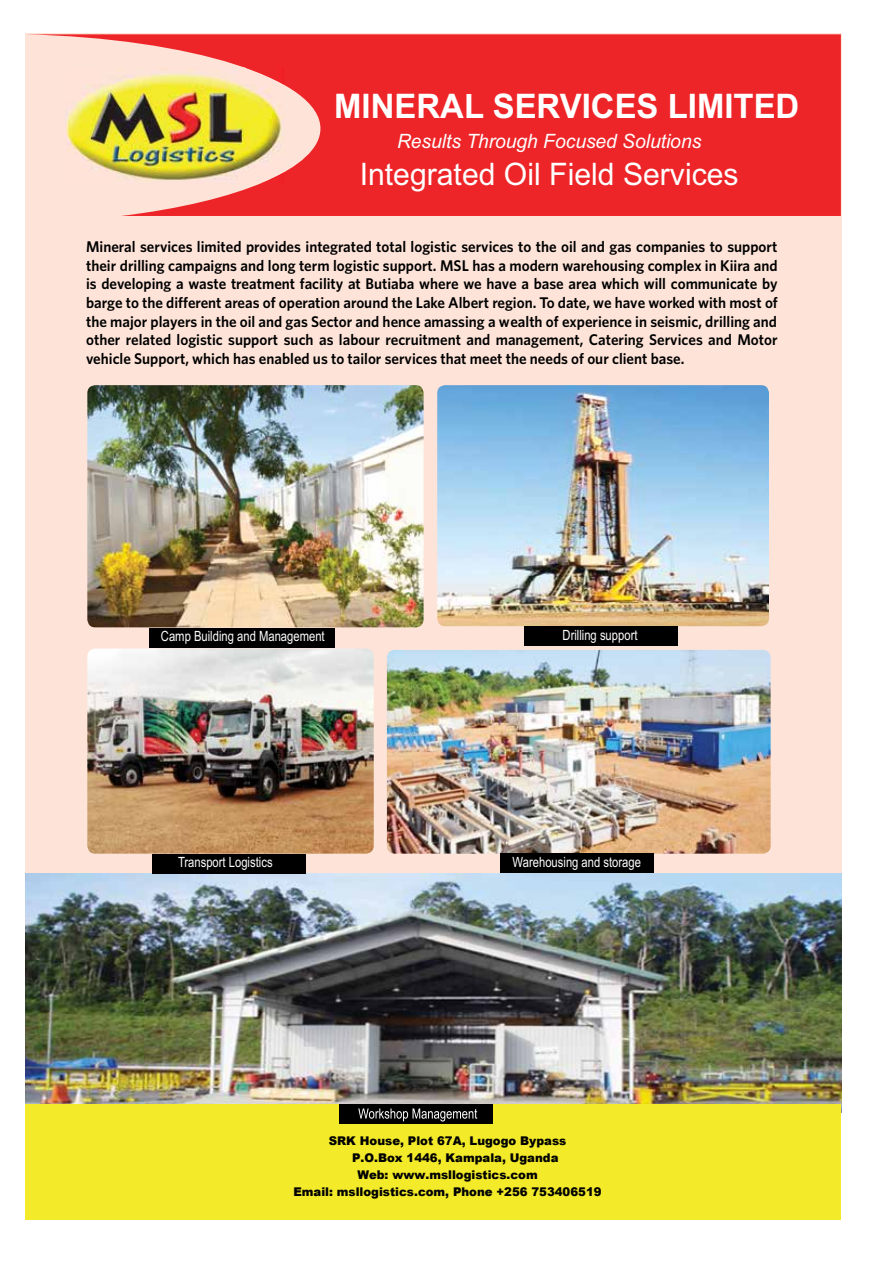
<style>
.page{position:relative;width:893px;height:1263px;background:#fff}
.page>*{position:absolute;margin:0;border:0;box-sizing:border-box;transform-origin:0 0}
.t1{font:700 33.75px "Arial";color:#fff}
.t2{font:31.05px "Arial";color:#fff}
.t3{font:italic 19.8px "Arial";color:#fff}
.t4{font:600 15.45px/18.6px "Whitney";color:#000;text-align:justify}
.t5{font:14.1px "Arial Narrow";color:#fff}
.t6{font:900 12px "Arial";color:#000}
</style>
<div class="page">
<div style="left:25px;top:34px;width:816px;height:856px;background:#fde3d8"></div>
<img style="left:25px;top:873px;width:816px;height:239px">
<img style="left:387px;top:650px;width:384px;height:204px">
<img style="left:87px;top:649px;width:287px;height:205px">
<img style="left:87px;top:385px;width:337px;height:242px">
<img style="left:437px;top:385px;width:332px;height:241px">
<svg style="left:27px;top:34px;width:814px;height:182px;background:#f03f40"></svg>
<img style="left:65px;top:68px;width:180px;height:115px">
<img style="left:245px;top:68px;width:39px;height:115px">
<div style="left:26px;top:1104px;width:815px;height:115px;background:#f3ea2a"></div>
<div style="left:152px;top:854px;width:154px;height:19px;background:#000"></div>
<div style="left:500px;top:853px;width:154px;height:20px;background:#000"></div>
<div style="left:150px;top:628px;width:185px;height:19px;background:#000"></div>
<div style="left:524px;top:626px;width:154px;height:20px;background:#000"></div>
<div style="left:339px;top:1105px;width:154px;height:19px;background:#000"></div>
<svg style="left:358px;top:1108px;width:119px;height:13px"></svg>
<h1 class="t1" style="left:334px;top:83px;width:467px">MINERAL SERVICES LIMITED</h1>
<p class="t3" style="left:397px;top:128px;width:306px">Results Through Focused Solutions</p>
<h2 class="t2" style="left:360px;top:154px;width:380px">Integrated Oil Field Services</h2>
<p class="t4" style="left:86px;top:237px;width:693px">Mineral services limited provides integrated total logistic services to the oil and gas companies to support their drilling campaigns and long term logistic support. MSL has a modern warehousing complex in Kiira and is developing a waste treatment facility at Butiaba where we have a base area which will communicate by barge to the different areas of operation around the Lake Albert region. To date, we have worked with most of the major players in the oil and gas Sector and hence amassing a wealth of experience in seismic, drilling and other related logistic support such as labour recruitment and management, Catering Services and Motor vehicle Support, which has enabled us to tailor services that meet the needs of our client base.</p>
<p class="t5" style="left:161px;top:626px;width:165px">Camp Building and Management</p>
<p class="t5" style="left:562px;top:624px;width:76px">Drilling support</p>
<p class="t5" style="left:178px;top:852px;width:96px">Transport Logistics</p>
<p class="t5" style="left:513px;top:852px;width:130px">Warehousing and storage</p>
<p class="t6" style="left:329px;top:1132px;width:239px">SRK House, Plot 67A, Lugogo Bypass</p>
<p class="t6" style="left:352px;top:1149px;width:208px">P.O.Box 1446, Kampala, Uganda</p>
<p class="t6" style="left:357px;top:1166px;width:182px">Web: www.msllogistics.com</p>
<p class="t6" style="left:293px;top:1183px;width:310px">Email: msllogistics.com, Phone +256 753406519</p>
</div>
